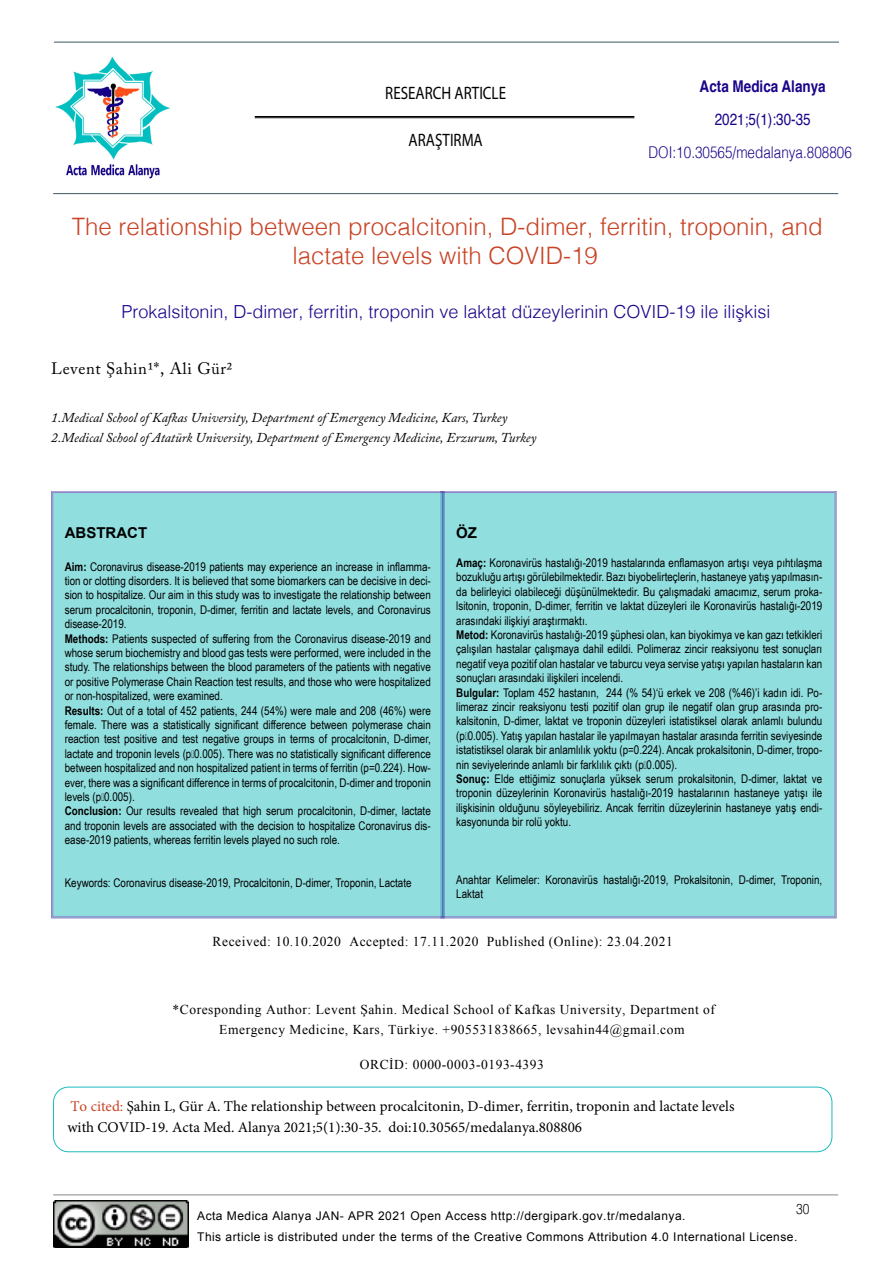
<style>
.page{position:relative;width:893px;height:1263px;background:#fff}
.page>*{position:absolute;margin:0;border:0;box-sizing:border-box;transform-origin:0 0}
.t1{font:300 24px/28.8px "Helvetica";color:#c94325;text-align:center}
.t2{font:300 18px "Helvetica";color:#19048a}
.t3{font:18px "Myriad Pro";color:#000;scale:.83 1}
.Ana_Metin_Al__ActaMe{font:16.5px "Adobe Caslon Pro";letter-spacing:.04em;color:#000}
.t4{font:300 16.2px/33.2px "Helvetica";color:#19048a;scale:.83 1}
.t5{font:700 16.2px "Helvetica";color:#19048a;scale:.83 1}
.t6{font:15px/21.5px "Minion Pro";color:#000}
.t7{font:700 15px "Arial";color:#000}
.t8{font:300 14.4px "Helvetica";color:#000;scale:.83 1}
.Ana_Metin_Al__ActaMe-2{font:13.65px "Times New Roman";letter-spacing:.04em;color:#000}
.Ana_Metin_Al__ActaMe-3{font:13.5px "Times New Roman";letter-spacing:.04em;color:#000}
.Kurumlar{font:italic 13.5px "Adobe Caslon Pro";color:#000}
.Özet_Metin_Al__ActaM{font:12px/14.4px "Arial Narrow";color:#000;text-align:justify}
.t9{font:12px/21px "Arial";letter-spacing:.04em;color:#000}
.s1{font-weight:400}
.s2{font-family:"Helv"}
.s3{font-weight:700}
.s4{color:#c94325}
</style>
<div class="page">
<hr style="left:54px;top:42px;width:785px;height:1px;background:#3c5764">
<hr style="left:53px;top:193px;width:785px;height:1px;background:#3c5764">
<hr style="left:53px;top:1194px;width:785px;height:1px;background:#000">
<img style="left:55px;top:56px;width:116px;height:123px">
<hr style="left:255px;top:116px;width:379px;height:1px;background:#000">
<hr style="left:255px;top:117px;width:379px;height:1px;background:#000">
<div style="left:444px;top:491px;width:392px;height:427px;background:#91dedf"></div>
<div style="left:51px;top:491px;width:393px;height:427px;background:#91dedf"></div>
<img style="left:53px;top:1200px;width:135px;height:48px">
<div style="left:53px;top:1087px;width:779px;height:65px;border:1px solid #1abcbe;border-radius:15px"></div>
<p class="t3" style="left:385px;top:82px;width:147px">RESEARCH ARTICLE</p>
<p class="t3" style="left:409px;top:129px;width:91px">ARAŞTIRMA</p>
<h3 class="t5" style="left:700px;top:73px;width:153px">Acta Medica Alanya</h3>
<h3 class="t4" style="left:648px;top:101px;width:247px;text-indent:66px"><span class="s1">2021;5(1):30-35<br></span><span class="s2">DOI:</span>10.30565/medalanya.808806</h3>
<p class="t1" style="left:72px;top:210px;width:752px">The relationship between procalcitonin, D-dimer, ferritin, troponin, and lactate levels with COVID-19</p>
<p class="t2" style="left:121px;top:296px;width:651px">Prokalsitonin, D-dimer, ferritin, troponin ve laktat düzeylerinin COVID-19 ile ilişkisi</p>
<p class="Ana_Metin_Al__ActaMe" style="left:51px;top:359px;width:183px">Levent Şahin1*, Ali Gür2</p>
<p class="Kurumlar" style="left:51px;top:410px;width:457px">1.Medical School of Kafkas University, Department of Emergency Medicine, Kars, Turkey</p>
<p class="Kurumlar" style="left:51px;top:429px;width:487px">2.Medical School of Atatürk University, Department of Emergency Medicine, Erzurum, Turkey</p>
<p class="t7" style="left:65px;top:523px;width:84px">ABSTRACT</p>
<p class="Özet_Metin_Al__ActaM" style="left:65px;top:559px;width:368px"><span class="s3">Aim:</span> Coronavirus disease-2019 patients may experience an increase in inflamma&shy;tion or clotting disorders. It is believed that some biomarkers can be decisive in deci&shy;sion to hospitalize. Our aim in this study was to investigate the relationship between serum procalcitonin, troponin, D-dimer, ferritin and lactate levels, and Coronavirus disease-2019.</p>
<p class="Özet_Metin_Al__ActaM" style="left:65px;top:631px;width:368px"><span class="s3">Methods:</span> Patients suspected of suffering from the Coronavirus disease-2019 and whose serum biochemistry and blood gas tests were performed, were included in the study. The relationships between the blood parameters of the patients with negative or positive Polymerase Chain Reaction test results, and those who were hospitalized or non-hospitalized, were examined.</p>
<p class="Özet_Metin_Al__ActaM" style="left:65px;top:703px;width:368px"><span class="s3">Results:</span> Out of a total of 452 patients, 244 (54%) were male and 208 (46%) were female. There was a statistically significant difference between polymerase chain reaction test positive and test negative groups in terms of procalcitonin, D-dimer, lactate and troponin levels (p˂0.005). There was no statistically significant difference between hospitalized and non hospitalized patient in terms of ferritin (p=0.224). How&shy;ever, there was a significant difference in terms of procalcitonin, D-dimer and troponin levels (p˂0.005).</p>
<p class="Özet_Metin_Al__ActaM" style="left:65px;top:803px;width:368px"><span class="s3">Conclusion:</span> Our results revealed that high serum procalcitonin, D-dimer, lactate and troponin levels are associated with the decision to hospitalize Coronavirus dis&shy;ease-2019 patients, whereas ferritin levels played no such role.</p>
<p class="Özet_Metin_Al__ActaM" style="left:65px;top:875px;width:348px">Keywords: Coronavirus disease-2019, Procalcitonin, D-dimer, Troponin, Lactate</p>
<p class="t7" style="left:456px;top:523px;width:22px">ÖZ</p>
<p class="Özet_Metin_Al__ActaM" style="left:456px;top:555px;width:368px"><span class="s3">Amaç:</span> Koronavirüs hastalığı-2019 hastalarında enflamasyon artışı veya pıhtılaşma bozukluğu artışı görülebilmektedir. Bazı biyobelirteçlerin, hastaneye yatış yapılmasın&shy;da belirleyici olabileceği düşünülmektedir. Bu çalışmadaki amacımız, serum proka&shy;lsitonin, troponin, D-dimer, ferritin ve laktat düzeyleri ile Koronavirüs hastalığı-2019 arasındaki ilişkiyi araştırmaktı.</p>
<p class="Özet_Metin_Al__ActaM" style="left:456px;top:627px;width:368px"><span class="s3">Metod:</span> Koronavirüs hastalığı-2019 şüphesi olan, kan biyokimya ve kan gazı tetkikleri çalışılan hastalar çalışmaya dahil edildi. Polimeraz zincir reaksiyonu test sonuçları negatif veya pozitif olan hastalar ve taburcu veya servise yatışı yapılan hastaların kan sonuçları arasındaki ilişkileri incelendi.</p>
<p class="Özet_Metin_Al__ActaM" style="left:456px;top:685px;width:368px"><span class="s3">Bulgular:</span> Toplam 452 hastanın, 244 (% 54)‘ü erkek ve 208 (%46)’i kadın idi. Po&shy;limeraz zincir reaksiyonu testi pozitif olan grup ile negatif olan grup arasında pro&shy;kalsitonin, D-dimer, laktat ve troponin düzeyleri istatistiksel olarak anlamlı bulundu (p˂0.005). Yatış yapılan hastalar ile yapılmayan hastalar arasında ferritin seviyesinde istatistiksel olarak bir anlamlılık yoktu (p=0.224). Ancak prokalsitonin, D-dimer, tropo&shy;nin seviyelerinde anlamlı bir farklılık çıktı (p˂0.005).</p>
<p class="Özet_Metin_Al__ActaM" style="left:456px;top:771px;width:368px"><span class="s3">Sonuç:</span> Elde ettiğimiz sonuçlarla yüksek serum prokalsitonin, D-dimer, laktat ve troponin düzeylerinin Koronavirüs hastalığı-2019 hastalarının hastaneye yatışı ile ilişkisinin olduğunu söyleyebiliriz. Ancak ferritin düzeylerinin hastaneye yatış endi&shy;kasyonunda bir rolü yoktu.</p>
<p class="Özet_Metin_Al__ActaM" style="left:456px;top:872px;width:368px">Anahtar Kelimeler: Koronavirüs hastalığı-2019, Prokalsitonin, D-dimer, Troponin,<br>Laktat</p>
<p class="Ana_Metin_Al__ActaMe-2" style="left:213px;top:932px;width:462px">Received: 10.10.2020 Accepted: 17.11.2020 Published (Online): 23.04.2021</p>
<p class="Ana_Metin_Al__ActaMe-3" style="left:173px;top:1000px;width:544px">*Coresponding Author: Levent Şahin. Medical School of Kafkas University, Department of</p>
<p class="Ana_Metin_Al__ActaMe-3" style="left:219px;top:1021px;width:467px">Emergency Medicine, Kars, Türkiye. +905531838665, levsahin44@gmail.com</p>
<p class="Ana_Metin_Al__ActaMe-3" style="left:360px;top:1055px;width:186px">ORCİD: 0000-0003-0193-4393</p>
<p class="t6" style="left:67px;top:1095px;width:669px"><span class="s4">To cited:</span> Şahin L, Gür A. The relationship between procalcitonin, D-dimer, ferritin, troponin and lactate levels with COVID-19. Acta Med. Alanya 2021;5(1):30-35. doi:10.30565/medalanya.808806</p>
<p class="t8" style="left:796px;top:1197px;width:18px">30</p>
<p class="t9" style="left:197px;top:1205px;width:602px">Acta Medica Alanya JAN- APR 2021 Open Access http://dergipark.gov.tr/medalanya.<br>This article is distributed under the terms of the Creative Commons Attribution 4.0 International License.</p>
</div>
